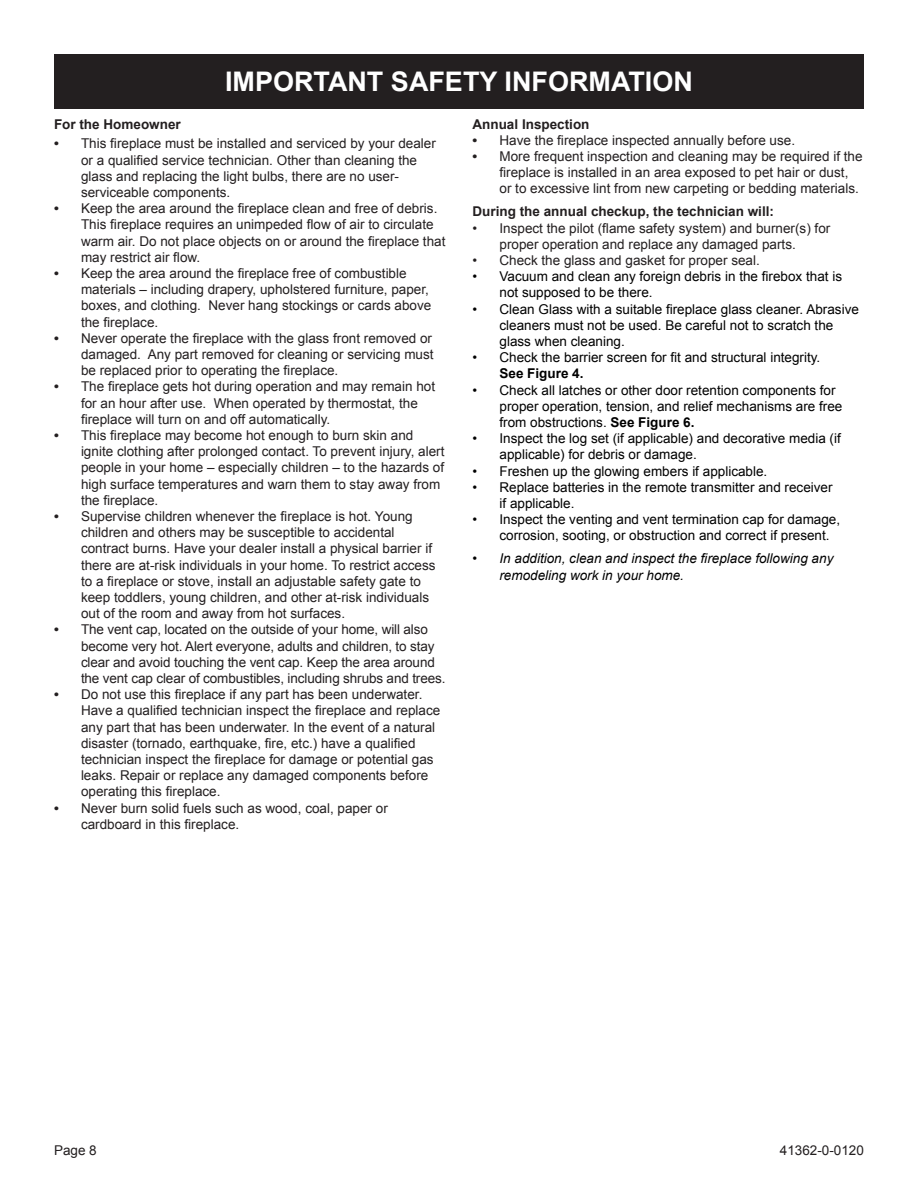
<style>
.page{position:relative;width:918px;height:1188px;background:#fff}
.page>*{position:absolute;margin:0;border:0;box-sizing:border-box;transform-origin:0 0}
.t1{font:700 27px "Arial";color:#fff}
.t2{font:13.5px/16.2px "Arial";color:#231f20}
.t3{font:13.5px/16.2px "Arial";color:#000}
.t4{font:italic 13.5px/16.2px "Arial";color:#000}
.t5{font:700 13.5px "Arial";color:#231f20}
.t6{font:700 13.5px "Arial";color:#000}
.s1{font-weight:700}
</style>
<div class="page">
<div style="left:54px;top:54px;width:810px;height:54px;background:#231f20"></div>
<h1 class="t1" style="left:225px;top:63px;width:28px">Important</h1>
<h1 class="t1" style="left:391px;top:63px;width:37px">Safety</h1>
<h1 class="t1" style="left:505px;top:63px;width:27px">Information</h1>
<p class="t5" style="left:54px;top:115px;width:128px">For the Homeowner</p>
<p class="t2" style="left:81px;top:136px;width:356px;text-indent:-27px"><span class="s1">•</span> This fireplace must be installed and serviced by your dealer or a qualified service technician. Other than cleaning the glass and replacing the light bulbs, there are no user&shy;serviceable components.</p>
<p class="t2" style="left:81px;top:200px;width:366px;text-indent:-27px"><span class="s1">•</span> Keep the area around the fireplace clean and free of debris.<br>This fireplace requires an unimpeded flow of air to circulate warm air. Do not place objects on or around the fireplace that may restrict air flow.</p>
<p class="t2" style="left:81px;top:265px;width:352px;text-indent:-27px"><span class="s1">•</span> Keep the area around the fireplace free of combustible materials – including drapery, upholstered furniture, paper, boxes, and clothing. Never hang stockings or cards above the fireplace.</p>
<p class="t2" style="left:81px;top:330px;width:354px;text-align:justify;text-indent:-27px"><span class="s1">•</span> Never operate the fireplace with the glass front removed or damaged. Any part removed for cleaning or servicing must be replaced prior to operating the fireplace.</p>
<p class="t2" style="left:81px;top:379px;width:356px;text-indent:-27px"><span class="s1">•</span> The fireplace gets hot during operation and may remain hot for an hour after use. When operated by thermostat, the fireplace will turn on and off automatically.</p>
<p class="t2" style="left:81px;top:427px;width:365px;text-indent:-27px"><span class="s1">•</span> This fireplace may become hot enough to burn skin and ignite clothing after prolonged contact. To prevent injury, alert people in your home – especially children – to the hazards of high surface temperatures and warn them to stay away from the fireplace.</p>
<p class="t2" style="left:81px;top:508px;width:356px;text-indent:-27px"><span class="s1">•</span> Supervise children whenever the fireplace is hot. Young children and others may be susceptible to accidental contract burns. Have your dealer install a physical barrier if there are at-risk individuals in your home. To restrict access to a fireplace or stove, install an adjustable safety gate to keep toddlers, young children, and other at-risk individuals out of the room and away from hot surfaces.</p>
<p class="t2" style="left:81px;top:622px;width:366px;text-indent:-27px"><span class="s1">•</span> The vent cap, located on the outside of your home, will also become very hot. Alert everyone, adults and children, to stay clear and avoid touching the vent cap. Keep the area around the vent cap clear of combustibles, including shrubs and trees.</p>
<p class="t2" style="left:81px;top:686px;width:361px;text-indent:-27px"><span class="s1">•</span> Do not use this fireplace if any part has been underwater.<br>Have a qualified technician inspect the fireplace and replace any part that has been underwater. In the event of a natural disaster (tornado, earthquake, fire, etc.) have a qualified technician inspect the fireplace for damage or potential gas leaks. Repair or replace any damaged components before operating this fireplace.</p>
<p class="t2" style="left:81px;top:800px;width:308px;text-indent:-27px"><span class="s1">•</span> Never burn solid fuels such as wood, coal, paper or cardboard in this fireplace.</p>
<p class="t5" style="left:472px;top:115px;width:119px">Annual Inspection</p>
<p class="t2" style="left:472px;top:132px;width:324px"><span class="s1">•</span> Have the fireplace inspected annually before use.</p>
<p class="t2" style="left:500px;top:148px;width:365px;text-indent:-27px"><span class="s1">•</span> More frequent inspection and cleaning may be required if the fireplace is installed in an area exposed to pet hair or dust, or to excessive lint from new carpeting or bedding materials.</p>
<p class="t5" style="left:472px;top:203px;width:303px">During the annual checkup, the technician will:</p>
<p class="t2" style="left:472px;top:220px;width:359px;text-align:center">• Inspect the pilot (flame safety system) and burner(s) for proper operation and replace any damaged parts.</p>
<p class="t2" style="left:472px;top:252px;width:289px">• Check the glass and gasket for proper seal.</p>
<p class="t3" style="left:500px;top:268px;width:344px;text-indent:-27px">• Vacuum and clean any foreign debris in the firebox that is not supposed to be there.</p>
<p class="t3" style="left:500px;top:301px;width:361px;text-indent:-27px">• Clean Glass with a suitable fireplace glass cleaner. Abrasive cleaners must not be used. Be careful not to scratch the glass when cleaning.</p>
<p class="t3" style="left:472px;top:349px;width:349px">• Check the barrier screen for fit and structural integrity.</p>
<p class="t6" style="left:500px;top:365px;width:86px">See Figure 4.</p>
<p class="t3" style="left:500px;top:382px;width:344px;text-indent:-27px">• Check all latches or other door retention components for proper operation, tension, and relief mechanisms are free from obstructions. <span class="s1">See Figure 6.</span></p>
<p class="t3" style="left:500px;top:430px;width:343px;text-indent:-27px">• Inspect the log set (if applicable) and decorative media (if applicable) for debris or damage.</p>
<p class="t3" style="left:472px;top:463px;width:296px">• Freshen up the glowing embers if applicable.</p>
<p class="t3" style="left:500px;top:479px;width:335px;text-indent:-27px">• Replace batteries in the remote transmitter and receiver if applicable.</p>
<p class="t3" style="left:500px;top:511px;width:342px;text-indent:-27px">• Inspect the venting and vent termination cap for damage, corrosion, sooting, or obstruction and correct if present.</p>
<p class="t4" style="left:500px;top:551px;width:335px;text-indent:-27px">• In addition, clean and inspect the fireplace following any remodeling work in your home.</p>
<p class="t2" style="left:54px;top:1143px;width:44px">Page 8</p>
<p class="t2" style="left:780px;top:1143px;width:86px">41362-0-0120</p>
</div>
